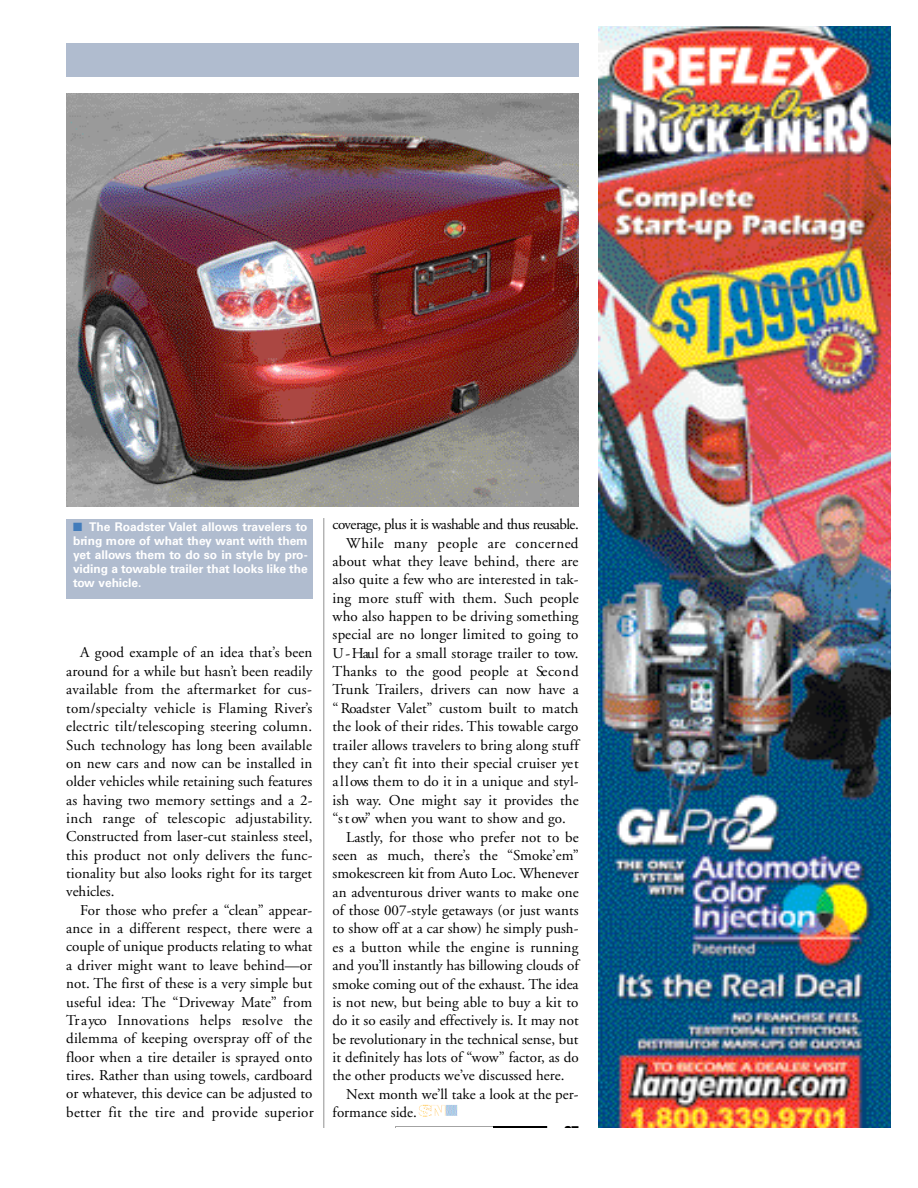
<style>
.page{position:relative;width:918px;height:1188px;background:#fff}
.page>*{position:absolute;margin:0;border:0;box-sizing:border-box;transform-origin:0 0}
.t1{font:15px/18.5px "Adobe Garamond";color:#000;text-align:justify}
.t2{font:15px "Adobe Garamond";letter-spacing:-.035em;color:#000}
.t3{font:15px "Adobe Garamond";letter-spacing:.03em;color:#000}
.t4{font:700 12px/13.8px "Univers";color:#fff;text-align:justify}
.s1{color:#427cbb}
</style>
<div class="page">
<svg style="left:396px;top:1126px;width:151px;height:2px"></svg>
<img style="left:598px;top:27px;width:293px;height:1101px">
<div style="left:66px;top:43px;width:513px;height:33px;background:#b0bccf"></div>
<img style="left:66px;top:93px;width:513px;height:414px">
<div style="left:66px;top:519px;width:246px;height:80px;background:#b0bccf"></div>
<hr style="left:324px;top:518px;width:1px;height:610px;background:#919191">
<img style="left:418px;top:1104px;width:40px;height:13px">
<p class="t4" style="left:73px;top:521px;width:236px"><span class="s1">■</span> The Roadster Valet allows travelers to b ring more of what they want with them yet allows them to do so in style by pro&shy;viding a towable trailer that looks like the tow ve h ic le .</p>
<p class="t1" style="left:66px;top:645px;width:248px;text-indent:14px">A good example of an idea that’s been around for a while but hasn’t been readily available from the aftermarket for cus&shy;tom/specialty vehicle is Flaming River’s electric tilt/telescoping steering column.<br>Such technology has long been available on new cars and now can be installed in older vehicles while retaining such features as having two memory settings and a 2- inch range of telescopic adjustability.<br>Constructed from laser-cut stainless steel, this product not only delivers the func&shy;tionality but also looks right for its target vehicles.</p>
<p class="t1" style="left:66px;top:902px;width:249px;text-indent:14px">For those who prefer a “clean” appear&shy;ance in a different respect, there were a couple of unique products relating to what a driver might want to leave behind—or not. The first of these is a very simple but useful idea: The “Driveway Mate” from Tr a yco In n ovations helps re s o lve the dilemma of keeping overspray off of the floor when a tire detailer is sprayed onto tires. Rather than using towels, cardboard or whatever, this device can be adjusted to better fit the tire and provide superior</p>
<p class="t2" style="left:333px;top:518px;width:248px">coverage, plus it is washable and thus reu sab le.</p>
<p class="t3" style="left:346px;top:537px;width:234px">While many people are concerned</p>
<p class="t1" style="left:333px;top:553px;width:247px">about what they leave behind, there are</p>
<p class="t1" style="left:333px;top:572px;width:247px">also quite a few who are interested in tak-</p>
<p class="t1" style="left:333px;top:590px;width:248px">ing more stuff with them. Such people</p>
<p class="t1" style="left:333px;top:608px;width:247px">who also happen to be driving something</p>
<p class="t1" style="left:333px;top:627px;width:247px">special are no longer limited to going to</p>
<p class="t1" style="left:333px;top:645px;width:248px">U - Haul for a small storage trailer to tow.</p>
<p class="t1" style="left:333px;top:663px;width:248px">Thanks to the good people at Se c o n d</p>
<p class="t1" style="left:333px;top:682px;width:248px">Trunk Trailers, drivers can now have a</p>
<p class="t1" style="left:333px;top:700px;width:247px">“ Roadster Va le t” custom built to match</p>
<p class="t1" style="left:333px;top:719px;width:247px">the look of their rides. This towable cargo</p>
<p class="t1" style="left:333px;top:737px;width:248px">trailer allows travelers to bring along stuff</p>
<p class="t1" style="left:333px;top:755px;width:248px">they can’t fit into their special cruiser ye t</p>
<p class="t1" style="left:333px;top:774px;width:248px">a l l ows them to do it in a unique and styl-</p>
<p class="t1" style="left:333px;top:792px;width:248px">ish way. One might say it provides the</p>
<p class="t1" style="left:333px;top:811px;width:235px">“s t ow” when you want to show and go.</p>
<p class="t1" style="left:346px;top:829px;width:234px">Lastly, for those who prefer not to be</p>
<p class="t1" style="left:333px;top:847px;width:248px">seen as much, there’s the “Sm o k e’e m”</p>
<p class="t1" style="left:333px;top:866px;width:248px">smokescreen kit from Auto Loc. Whenever</p>
<p class="t1" style="left:333px;top:884px;width:247px">an adventurous driver wants to make one</p>
<p class="t1" style="left:333px;top:903px;width:247px">of those 007-style getaways (or just wants</p>
<p class="t1" style="left:333px;top:921px;width:247px">to show off at a car show) he simply push-</p>
<p class="t1" style="left:333px;top:939px;width:247px">es a button while the engine is running</p>
<p class="t1" style="left:333px;top:958px;width:248px">and you’ll instantly has billowing clouds of</p>
<p class="t1" style="left:333px;top:976px;width:248px">smoke coming out of the exhaust. The idea</p>
<p class="t1" style="left:333px;top:994px;width:247px">is not new, but being able to buy a kit to</p>
<p class="t1" style="left:333px;top:1013px;width:248px">do it so easily and effectively is. It may not</p>
<p class="t1" style="left:333px;top:1031px;width:247px">be revolutionary in the technical sense, but</p>
<p class="t1" style="left:333px;top:1049px;width:248px">it definitely has lots of “wow” factor, as do</p>
<p class="t1" style="left:333px;top:1068px;width:233px">the other products we’ve discussed here.</p>
<p class="t1" style="left:346px;top:1086px;width:234px">Next month we’ll take a look at the per-</p>
<p class="t1" style="left:333px;top:1104px;width:86px">formance side.</p>
</div>
